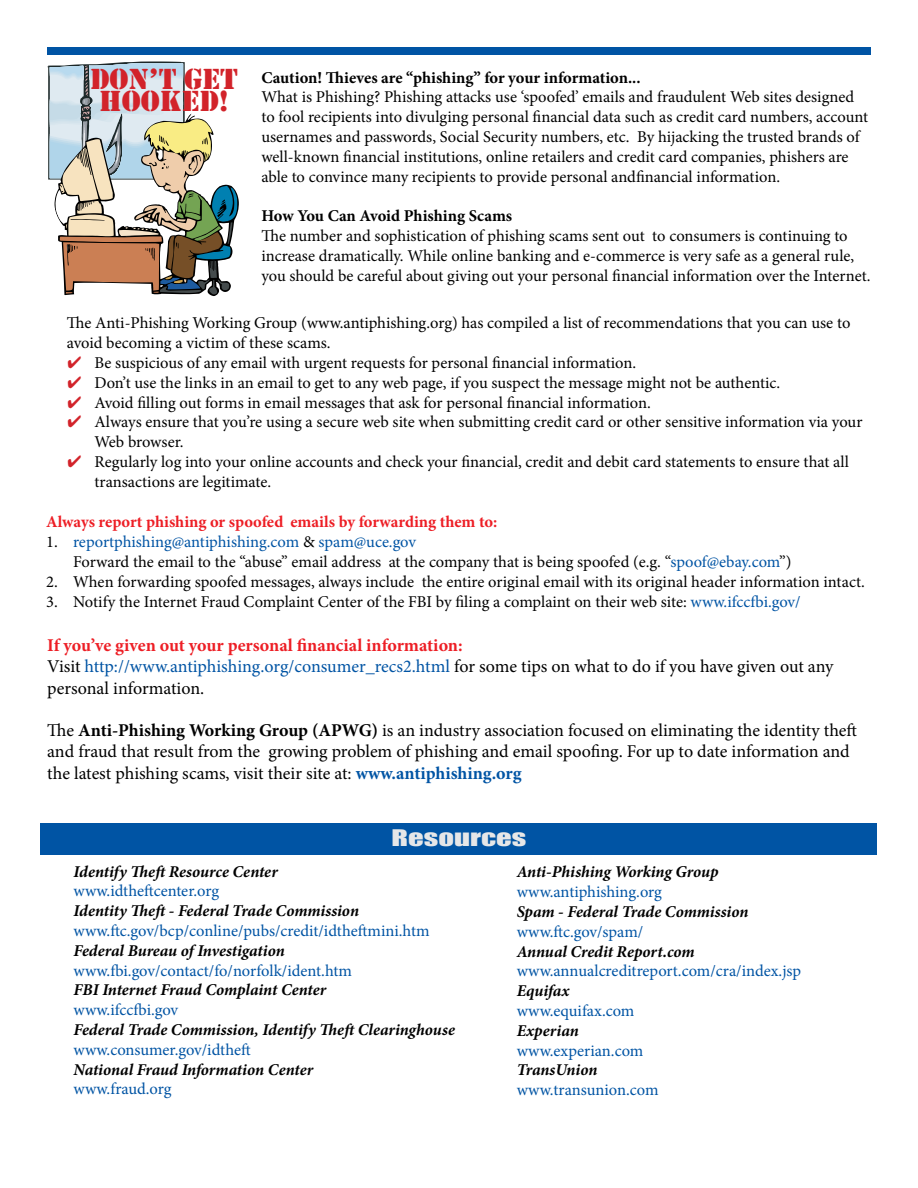
<style>
.page{position:relative;width:918px;height:1188px;background:#fff}
.page>*{position:absolute;margin:0;border:0;box-sizing:border-box;transform-origin:0 0}
.t1{font:30px/22.5px "Stencil";color:#d2232a;text-align:center}
.t2{font:21px "Impact";color:#e6e7e8;scale:1.46 1}
.t3{font:18px/21.6px "Minion Pro";letter-spacing:-.005em;color:#000}
.t4{font:16.5px/19.8px "Minion Pro";letter-spacing:-.005em;color:#000}
.t5{font:italic 700 16.5px "Minion Pro";letter-spacing:-.005em;color:#000}
.t6{font:16.5px "Minion Pro";color:#0054a4}
.t7{font:700 16.5px "Minion Pro";letter-spacing:-.005em;color:#000}
.t8{font:16.5px/19.8px "Zapf Dingbats ITC";color:#d2232a;text-align:justify}
.s1{font-weight:700;color:#ed1e25}
.s2{color:#0054a4}
.s3{font-weight:700}
.s4{font-weight:700;color:#0054a4}
</style>
<div class="page">
<div style="left:47px;top:47px;width:824px;height:8px;background:#0054a4"></div>
<svg style="left:47px;top:62px;width:192px;height:234px"></svg>
<div style="left:40px;top:824px;width:838px;height:31px;background:#0054a4"></div>
<h1 class="t1" style="left:90px;top:68px;width:140px">DON’T GET<br>HOOKED!</h1>
<p class="t7" style="left:261px;top:66px;width:381px">Caution! Thieves are “phishing” for your information...</p>
<p class="t4" style="left:261px;top:87px;width:608px">What is Phishing? Phishing attacks use ‘spoofed’ emails and fraudulent Web sites designed to fool recipients into divulging personal financial data such as credit card numbers, account usernames and passwords, Social Security numbers, etc. By hijacking the trusted brands of well-known financial institutions, online retailers and credit card companies, phishers are able to convince many recipients to provide personal andfinancial information.</p>
<p class="t7" style="left:261px;top:204px;width:252px">How You Can Avoid Phishing Scams</p>
<p class="t4" style="left:261px;top:226px;width:611px">The number and sophistication of phishing scams sent out to consumers is continuing to increase dramatically. While online banking and e-commerce is very safe as a general rule, you should be careful about giving out your personal financial information over the Internet.</p>
<p class="t4" style="left:67px;top:313px;width:785px">The Anti-Phishing Working Group (www.antiphishing.org) has compiled a list of recommendations that you can use to</p>
<p class="t4" style="left:67px;top:333px;width:265px">avoid becoming a victim of these scams.</p>
<p class="t4" style="left:94px;top:353px;width:543px">Be suspicious of any email with urgent requests for personal financial information.</p>
<p class="t4" style="left:94px;top:373px;width:687px">Don’t use the links in an email to get to any web page, if you suspect the message might not be authentic.</p>
<p class="t4" style="left:94px;top:393px;width:558px">Avoid filling out forms in email messages that ask for personal financial information.</p>
<p class="t4" style="left:94px;top:412px;width:769px">Always ensure that you’re using a secure web site when submitting credit card or other sensitive information via your</p>
<p class="t4" style="left:94px;top:432px;width:91px">Web browser.</p>
<p class="t4" style="left:94px;top:452px;width:756px">Regularly log into your online accounts and check your financial, credit and debit card statements to ensure that all</p>
<p class="t4" style="left:94px;top:472px;width:178px">transactions are legitimate.</p>
<p class="t8" style="left:68px;top:353px;width:15px">✔ ✔ ✔ ✔</p>
<p class="t4" style="left:73px;top:512px;width:793px;text-indent:-27px"><span class="s1">Always report phishing or spoofed emails by forwarding them to:<br></span><span class="s2">reportphishing@antiphishing.com</span> &amp; <span class="s2">spam@uce.gov<br></span>Forward the email to the “abuse” email address at the company that is being spoofed (e.g. “<span class="s2">spoof@ebay.com</span>”)<br>When forwarding spoofed messages, always include the entire original email with its original header information intact.<br>Notify the Internet Fraud Complaint Center of the FBI by filing a complaint on their web site: <span class="s2">www.ifccfbi.gov/</span></p>
<p class="t4" style="left:46px;top:532px;width:13px">1.</p>
<p class="t4" style="left:46px;top:572px;width:13px">2.<br>3.</p>
<p class="t3" style="left:47px;top:634px;width:788px"><span class="s1">If you’ve given out your personal financial information:<br></span>Visit <span class="s2">http://www.antiphishing.org/consumer_recs2.html</span> for some tips on what to do if you have given out any personal information.</p>
<p class="t3" style="left:47px;top:719px;width:811px">The <span class="s3">Anti-Phishing Working Group (APWG)</span> is an industry association focused on eliminating the identity theft and fraud that result from the growing problem of phishing and email spoofing. For up to date information and the latest phishing scams, visit their site at: <span class="s4">www.antiphishing.org</span></p>
<p class="t2" style="left:392px;top:825px;width:94px">Resources</p>
<p class="t5" style="left:74px;top:860px;width:206px">Identify Theft Resource Center</p>
<p class="t6" style="left:74px;top:880px;width:147px">www.idtheftcenter.org</p>
<p class="t5" style="left:74px;top:899px;width:287px">Identity Theft - Federal Trade Commission</p>
<p class="t6" style="left:74px;top:920px;width:358px">www.ftc.gov/bcp/conline/pubs/credit/idtheftmini.htm</p>
<p class="t5" style="left:74px;top:939px;width:213px">Federal Bureau of Investigation</p>
<p class="t6" style="left:74px;top:959px;width:280px">www.fbi.gov/contact/fo/norfolk/ident.htm</p>
<p class="t5" style="left:74px;top:978px;width:254px">FBI Internet Fraud Complaint Center</p>
<p class="t6" style="left:74px;top:999px;width:106px">www.ifccfbi.gov</p>
<p class="t5" style="left:74px;top:1018px;width:383px">Federal Trade Commission, Identify Theft Clearinghouse</p>
<p class="t6" style="left:74px;top:1038px;width:179px">www.consumer.gov/idtheft</p>
<p class="t5" style="left:74px;top:1058px;width:241px">National Fraud Information Center</p>
<p class="t6" style="left:74px;top:1078px;width:100px">www.fraud.org</p>
<p class="t5" style="left:517px;top:860px;width:203px">Anti-Phishing Working Group</p>
<p class="t6" style="left:517px;top:881px;width:147px">www.antiphishing.org</p>
<p class="t5" style="left:517px;top:900px;width:233px">Spam - Federal Trade Commission</p>
<p class="t6" style="left:517px;top:920px;width:128px">www.ftc.gov/spam/</p>
<p class="t5" style="left:517px;top:939px;width:180px">Annual Credit Report.com</p>
<p class="t6" style="left:517px;top:960px;width:286px">www.annualcreditreport.com/cra/index.jsp</p>
<p class="t5" style="left:517px;top:979px;width:54px">Equifax</p>
<p class="t6" style="left:517px;top:1000px;width:119px">www.equifax.com</p>
<p class="t5" style="left:517px;top:1019px;width:64px">Experian</p>
<p class="t6" style="left:517px;top:1039px;width:128px">www.experian.com</p>
<p class="t5" style="left:517px;top:1058px;width:82px">TransUnion</p>
<p class="t6" style="left:517px;top:1079px;width:143px">www.transunion.com</p>
</div>
